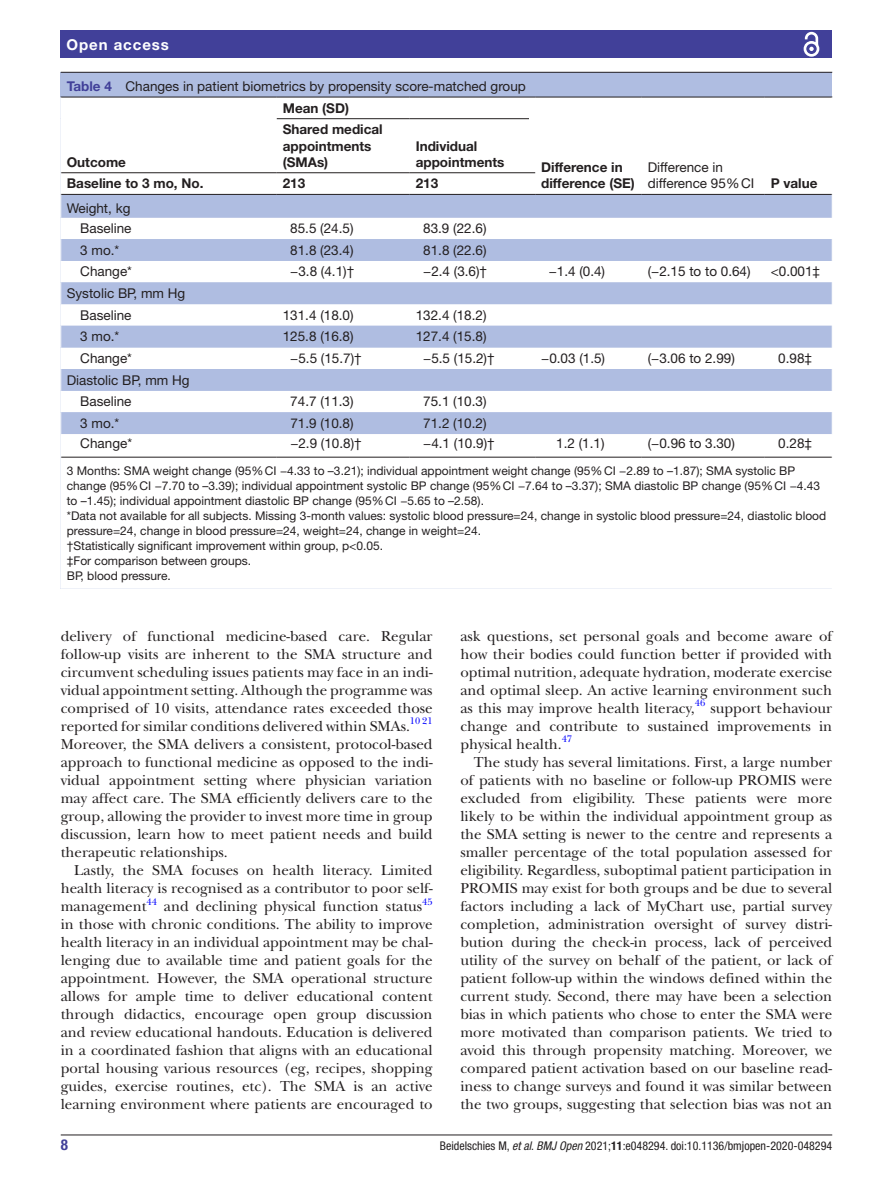
<style>
.page{position:relative;width:893px;height:1191px;background:#fff}
.page>*{position:absolute;margin:0;border:0;box-sizing:border-box;transform-origin:0 0}
.t1{font:15px/18px "New Baskerville";color:#231f20;text-align:justify}
.t2{font:700 15px "Helvetica Neue LT Std";letter-spacing:.065em;color:#fff}
.t3{font:700 condensed 15px "Helvetica Neue LT Std";color:#414099}
.t4{font:13.5px/21.6px "Helvetica Neue LT Std";color:#231f20}
.t5{font:700 13.5px/16.2px "Helvetica Neue LT Std";color:#231f20}
.t6{font:12px/15px "Helvetica Neue LT Std";color:#231f20}
.t7{font:condensed 12px "Helvetica Neue LT Std";color:#231f20}
.t8{font:9.9px "New Baskerville";color:#00f}
.s1{font-weight:700;color:#414099}
.s2{font-weight:700}
.s3{font-style:italic}
</style>
<div class="page">
<hr style="left:61px;top:1134px;width:771px;height:1px;background:#231f20">
<div style="left:61px;top:31px;width:771px;height:27px;background:#414099"></div>
<svg style="left:803px;top:31px;width:17px;height:26px"></svg>
<div style="left:61px;top:73px;width:771px;height:516px;background:#afbde1"></div>
<hr style="left:61px;top:72px;width:771px;height:1px;background:#231f20">
<div style="left:61px;top:98px;width:771px;height:491px;background:#fff"></div>
<svg style="left:61px;top:195px;width:771px;height:239px"></svg>
<hr style="left:535px;top:194px;width:107px;height:1px;background:#231f20">
<hr style="left:642px;top:194px;width:123px;height:1px;background:#231f20">
<hr style="left:765px;top:194px;width:67px;height:1px;background:#231f20">
<hr style="left:61px;top:97px;width:216px;height:1px;background:#231f20">
<hr style="left:277px;top:97px;width:133px;height:1px;background:#231f20">
<hr style="left:410px;top:97px;width:125px;height:1px;background:#231f20">
<hr style="left:535px;top:97px;width:107px;height:1px;background:#231f20">
<hr style="left:642px;top:97px;width:123px;height:1px;background:#231f20">
<hr style="left:765px;top:97px;width:67px;height:1px;background:#231f20">
<hr style="left:277px;top:118px;width:133px;height:1px;background:#231f20">
<hr style="left:410px;top:118px;width:125px;height:1px;background:#231f20">
<hr style="left:61px;top:172px;width:216px;height:1px;background:#231f20">
<hr style="left:61px;top:194px;width:216px;height:1px;background:#231f20">
<hr style="left:277px;top:172px;width:133px;height:1px;background:#231f20">
<hr style="left:277px;top:194px;width:133px;height:1px;background:#231f20">
<hr style="left:410px;top:172px;width:125px;height:1px;background:#231f20">
<hr style="left:410px;top:194px;width:125px;height:1px;background:#231f20">
<hr style="left:277px;top:457px;width:133px;height:1px;background:#231f20">
<hr style="left:410px;top:457px;width:125px;height:1px;background:#231f20">
<hr style="left:535px;top:457px;width:107px;height:1px;background:#231f20">
<hr style="left:642px;top:457px;width:123px;height:1px;background:#231f20">
<hr style="left:765px;top:457px;width:67px;height:1px;background:#231f20">
<hr style="left:61px;top:457px;width:216px;height:1px;background:#231f20">
<svg style="left:60px;top:97px;width:1px;height:22px"></svg>
<svg style="left:60px;top:173px;width:1px;height:284px"></svg>
<hr style="left:67px;top:504px;width:765px;height:1px;background:#fff">
<hr style="left:67px;top:534px;width:765px;height:1px;background:#fff">
<hr style="left:67px;top:549px;width:765px;height:1px;background:#fff">
<hr style="left:67px;top:564px;width:765px;height:1px;background:#fff">
<hr style="left:67px;top:579px;width:765px;height:1px;background:#fff">
<svg style="left:529px;top:116px;width:6px;height:5px"></svg>
<p class="t2" style="left:66px;top:35px;width:104px">Open access</p>
<p class="t4" style="left:67px;top:75px;width:461px"><span class="s1">Table 4</span> Changes in patient biometrics by propensity score-matched group</p>
<p class="t5" style="left:67px;top:153px;width:61px">Outcome</p>
<p class="t5" style="left:283px;top:99px;width:68px">Mean (SD)</p>
<p class="t5" style="left:283px;top:121px;width:101px">Shared medical appointments (SMAs)</p>
<p class="t5" style="left:416px;top:137px;width:90px">Individual appointments</p>
<p class="t5" style="left:67px;top:175px;width:138px">Baseline to 3 mo, No.</p>
<p class="t5" style="left:283px;top:175px;width:24px">213</p>
<p class="t5" style="left:416px;top:175px;width:24px">213</p>
<p class="t4" style="left:67px;top:198px;width:66px;line-height:20.1px;text-align:right">Weight, kg<br>Baseline</p>
<p class="t4" style="left:290px;top:217px;width:65px">85.5 (24.5)</p>
<p class="t4" style="left:423px;top:217px;width:65px">83.9 (22.6)</p>
<p class="t5" style="left:541px;top:159px;width:95px">Difference in difference (SE)</p>
<p class="t4" style="left:648px;top:159px;width:171px;line-height:16.2px">Difference in<br>difference 95%CI <span class="s2">P value</span></p>
<p class="t4" style="left:80px;top:239px;width:41px">3 mo.*</p>
<p class="t4" style="left:290px;top:239px;width:65px">81.8 (23.4)</p>
<p class="t4" style="left:423px;top:239px;width:65px">81.8 (22.6)</p>
<p class="t4" style="left:80px;top:261px;width:53px">Change*</p>
<p class="t4" style="left:290px;top:261px;width:65px">−3.8 (4.1)†</p>
<p class="t4" style="left:423px;top:261px;width:65px">−2.4 (3.6)†</p>
<p class="t4" style="left:549px;top:261px;width:58px">−1.4 (0.4)</p>
<p class="t4" style="left:648px;top:261px;width:104px">(−2.15 to to 0.64)</p>
<p class="t4" style="left:771px;top:261px;width:51px">&lt;0.001‡</p>
<p class="t4" style="left:80px;top:282px;width:107px;text-indent:-14px">Systolic BP, mm Hg<br>Baseline</p>
<p class="t4" style="left:283px;top:304px;width:72px">131.4 (18.0)</p>
<p class="t4" style="left:416px;top:304px;width:72px">132.4 (18.2)</p>
<p class="t4" style="left:80px;top:326px;width:41px">3 mo.*</p>
<p class="t4" style="left:283px;top:326px;width:72px">125.8 (16.8)</p>
<p class="t4" style="left:416px;top:326px;width:72px">127.4 (15.8)</p>
<p class="t4" style="left:80px;top:347px;width:53px">Change*</p>
<p class="t4" style="left:290px;top:347px;width:73px">−5.5 (15.7)†</p>
<p class="t4" style="left:423px;top:347px;width:73px">−5.5 (15.2)†</p>
<p class="t4" style="left:541px;top:347px;width:65px">−0.03 (1.5)</p>
<p class="t4" style="left:648px;top:347px;width:89px">(−3.06 to 2.99)</p>
<p class="t4" style="left:778px;top:347px;width:35px">0.98‡</p>
<p class="t4" style="left:80px;top:369px;width:111px;text-indent:-14px">Diastolic BP, mm Hg<br>Baseline</p>
<p class="t4" style="left:290px;top:390px;width:65px">74.7 (11.3)</p>
<p class="t4" style="left:423px;top:390px;width:65px">75.1 (10.3)</p>
<p class="t4" style="left:80px;top:412px;width:41px">3 mo.*</p>
<p class="t4" style="left:290px;top:412px;width:65px">71.9 (10.8)</p>
<p class="t4" style="left:423px;top:412px;width:65px">71.2 (10.2)</p>
<p class="t4" style="left:80px;top:432px;width:53px">Change*</p>
<p class="t4" style="left:290px;top:432px;width:73px">−2.9 (10.8)†</p>
<p class="t4" style="left:423px;top:432px;width:73px">−4.1 (10.9)†</p>
<p class="t4" style="left:556px;top:432px;width:50px">1.2 (1.1)</p>
<p class="t4" style="left:648px;top:432px;width:89px">(−0.96 to 3.30)</p>
<p class="t4" style="left:778px;top:432px;width:35px">0.28‡</p>
<p class="t6" style="left:67px;top:463px;width:761px">3 Months: SMA weight change (95%CI −4.33 to –3.21); individual appointment weight change (95%CI −2.89 to –1.87); SMA systolic BP change (95%CI −7.70 to –3.39); individual appointment systolic BP change (95%CI −7.64 to –3.37); SMA diastolic BP change (95%CI −4.43 to –1.45); individual appointment diastolic BP change (95%CI −5.65 to –2.58).<br>*Data not available for all subjects. Missing 3-month values: systolic blood pressure=24, change in systolic blood pressure=24, diastolic blood pressure=24, change in blood pressure=24, weight=24, change in weight=24.<br>†Statistically significant improvement within group, p&lt;0.05.<br>‡For comparison between groups.<br>BP, blood pressure.</p>
<p class="t1" style="left:61px;top:627px;width:373px">delivery of functional medicine-based care. Regular follow-up visits are inherent to the SMA structure and circumvent scheduling issues patients may face in an indi&shy;vidual appointment setting. Although the programme was comprised of 10 visits, attendance rates exceeded those reported for similar conditions delivered within SMAs.</p>
<p class="t8" style="left:410px;top:715px;width:24px">10 21</p>
<p class="t1" style="left:61px;top:735px;width:373px">Moreover, the SMA delivers a consistent, protocol-based approach to functional medicine as opposed to the indi&shy;vidual appointment setting where physician variation may affect care. The SMA efficiently delivers care to the group, allowing the provider to invest more time in group discussion, learn how to meet patient needs and build therapeutic relationships.</p>
<p class="t1" style="left:61px;top:861px;width:373px;text-indent:14px">Lastly, the SMA focuses on health literacy. Limited health literacy is recognised as a contributor to poor self&shy;management<sup>44</sup></p>
<p class="t1" style="left:164px;top:897px;width:260px">and declining physical function status</p>
<p class="t8" style="left:422px;top:895px;width:12px">45</p>
<p class="t1" style="left:61px;top:915px;width:373px">in those with chronic conditions. The ability to improve health literacy in an individual appointment may be chal&shy;lenging due to available time and patient goals for the appointment. However, the SMA operational structure allows for ample time to deliver educational content through didactics, encourage open group discussion and review educational handouts. Education is delivered in a coordinated fashion that aligns with an educational portal housing various resources (eg, recipes, shopping guides, exercise routines, etc). The SMA is an active learning environment where patients are encouraged to</p>
<p class="t1" style="left:460px;top:627px;width:373px">ask questions, set personal goals and become aware of how their bodies could function better if provided with optimal nutrition, adequate hydration, moderate exercise and optimal sleep. An active learning environment such as this may improve health literacy,</p>
<p class="t8" style="left:695px;top:697px;width:12px">46</p>
<p class="t1" style="left:460px;top:699px;width:373px;text-indent:250px">support behaviour change and contribute to sustained improvements in physical health.</p>
<p class="t8" style="left:562px;top:733px;width:12px">47</p>
<p class="t1" style="left:460px;top:753px;width:373px;text-indent:14px">The study has several limitations. First, a large number of patients with no baseline or follow-up PROMIS were excluded from eligibility. These patients were more likely to be within the individual appointment group as the SMA setting is newer to the centre and represents a smaller percentage of the total population assessed for eligibility. Regardless, suboptimal patient participation in PROMIS may exist for both groups and be due to several factors including a lack of MyChart use, partial survey completion, administration oversight of survey distri&shy;bution during the check-in process, lack of perceived utility of the survey on behalf of the patient, or lack of patient follow-up within the windows defined within the current study. Second, there may have been a selection bias in which patients who chose to enter the SMA were more motivated than comparison patients. We tried to avoid this through propensity matching. Moreover, we compared patient activation based on our baseline read&shy;iness to change surveys and found it was similar between the two groups, suggesting that selection bias was not an</p>
<p class="t3" style="left:61px;top:1135px;width:9px">8</p>
<p class="t7" style="left:440px;top:1138px;width:394px">Beidelschies M, <span class="s3">et al</span>. <span class="s3">BMJ Open</span> 2021;<span class="s2">11</span>:e048294. doi:10.1136/bmjopen-2020-048294</p>
</div>
